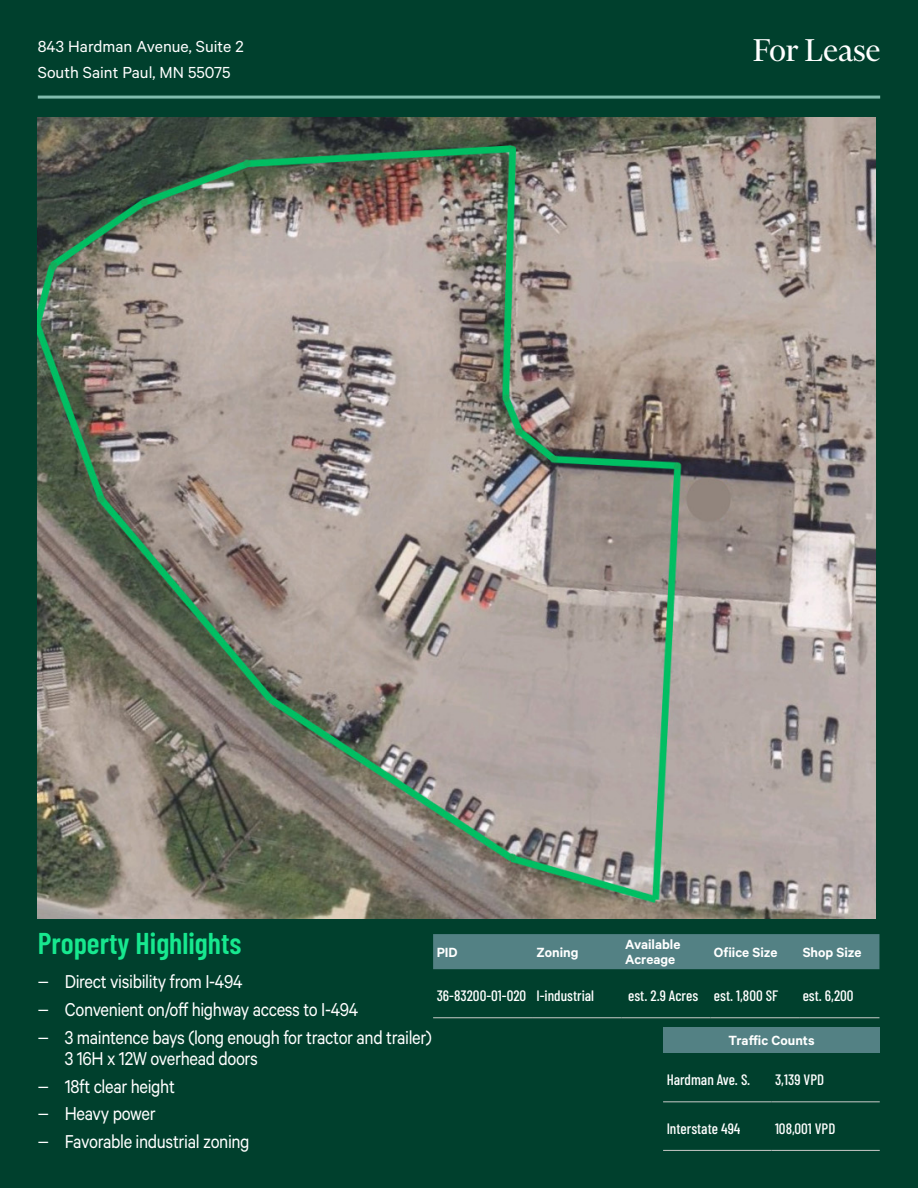
<style>
.page{position:relative;width:918px;height:1188px;background:#00402d}
.page>*{position:absolute;margin:0;border:0;box-sizing:border-box;transform-origin:0 0}
.t1{font:36px "Financier Display";color:#fff}
.Subheading_Large{font:600 30px "Barlow Condensed";color:#17e88f}
.t2{font:21px/21px "Calibre";letter-spacing:-.02em;color:#fff;scale:.89 1}
.t3{font:18px "Calibre";color:#fff}
.Table_Content_Bold{font:500 15px "Barlow Condensed";color:#fff}
.Table_Header{font:600 15px/15px "Calibre";color:#fff}
.s1{font-family:"Myriad Pro"}
</style>
<div class="page">
<hr style="left:38px;top:96px;width:842px;height:3px;background:#80bcad">
<div style="left:433px;top:934px;width:446px;height:35px;background:#538184"></div>
<hr style="left:433px;top:1017px;width:100px;height:1px;background:#cbccca">
<hr style="left:533px;top:1017px;width:89px;height:1px;background:#cbccca">
<hr style="left:622px;top:1017px;width:88px;height:1px;background:#cbccca">
<hr style="left:710px;top:1017px;width:89px;height:1px;background:#cbccca">
<hr style="left:799px;top:1017px;width:80px;height:1px;background:#cbccca">
<div style="left:663px;top:1027px;width:217px;height:26px;background:#538184"></div>
<hr style="left:663px;top:1101px;width:108px;height:1px;background:#cbccca">
<hr style="left:771px;top:1101px;width:109px;height:1px;background:#cbccca">
<hr style="left:663px;top:1150px;width:108px;height:1px;background:#cbccca">
<hr style="left:771px;top:1150px;width:109px;height:1px;background:#cbccca">
<img style="left:38px;top:118px;width:838px;height:800px">
<p class="t3" style="left:38px;top:36px;width:207px">843 Hardman Avenue, Suite 2</p>
<p class="t3" style="left:38px;top:62px;width:194px">South Saint Paul, MN 55075</p>
<p class="t1" style="left:753px;top:32px;width:129px">For Lease</p>
<p class="Subheading_Large" style="left:38px;top:922px;width:205px">Property Highlights</p>
<p class="t2" style="left:38px;top:970px;width:232px"><span class="s1">−</span> Direct visibility from I-494</p>
<p class="t2" style="left:38px;top:998px;width:362px"><span class="s1">−</span> Convenient on/off highway access to I-494</p>
<p class="t2" style="left:65px;top:1026px;width:414px;text-indent:-27px"><span class="s1">−</span> 3 maintence bays (long enough for tractor and trailer)<br>3 16H x 12W overhead doors</p>
<p class="t2" style="left:38px;top:1075px;width:156px"><span class="s1">−</span> 18ft clear height</p>
<p class="t2" style="left:38px;top:1102px;width:134px"><span class="s1">−</span> Heavy power</p>
<p class="t2" style="left:38px;top:1130px;width:240px"><span class="s1">−</span> Favorable industrial zoning</p>
<p class="Table_Header" style="left:437px;top:944px;width:23px">PID</p>
<p class="Table_Header" style="left:537px;top:944px;width:43px">Zoning</p>
<p class="Table_Header" style="left:625px;top:936px;width:57px">Available<br>Acreage</p>
<p class="Table_Header" style="left:714px;top:944px;width:65px">Ofiice Size</p>
<p class="Table_Header" style="left:803px;top:944px;width:60px">Shop Size</p>
<p class="Table_Content_Bold" style="left:437px;top:985px;width:91px">36-83200-01-020</p>
<p class="Table_Content_Bold" style="left:537px;top:985px;width:59px">I-industrial</p>
<p class="Table_Content_Bold" style="left:628px;top:985px;width:71px">est. 2.9 Acres</p>
<p class="Table_Content_Bold" style="left:714px;top:985px;width:66px">est. 1,800 SF</p>
<p class="Table_Content_Bold" style="left:803px;top:985px;width:52px">est. 6,200</p>
<p class="Table_Header" style="left:729px;top:1033px;width:87px">Traffic Counts</p>
<p class="Table_Content_Bold" style="left:667px;top:1069px;width:85px">Hardman Ave. S.</p>
<p class="Table_Content_Bold" style="left:775px;top:1069px;width:51px">3,139 VPD</p>
<p class="Table_Content_Bold" style="left:667px;top:1118px;width:75px">Interstate 494</p>
<p class="Table_Content_Bold" style="left:775px;top:1118px;width:62px">108,001 VPD</p>
</div>
